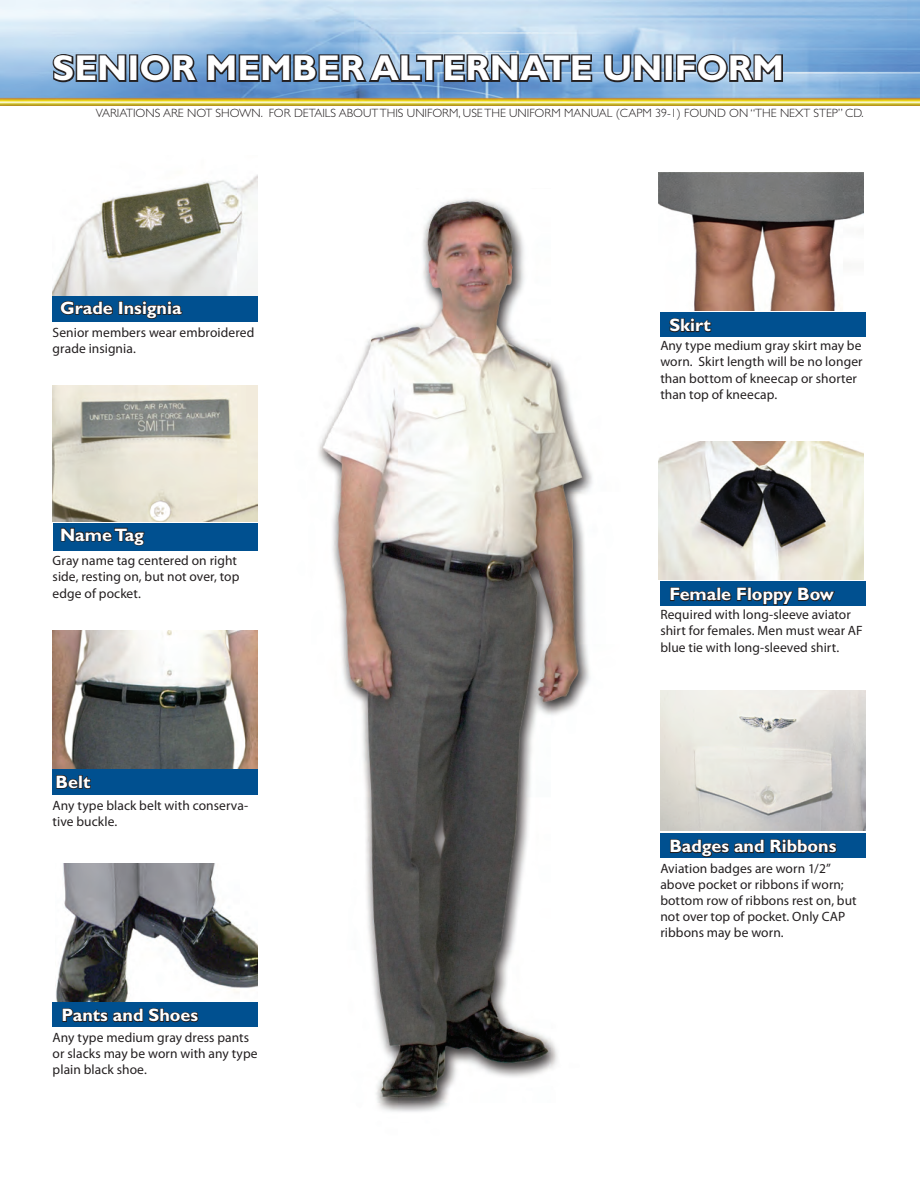
<style>
.page{position:relative;width:920px;height:1190px;background:#fff}
.page>*{position:absolute;margin:0;border:0;box-sizing:border-box;transform-origin:0 0}
.t1{font:700 36px "Gill Sans";color:#fff}
.t2{font:700 18px "Gill Sans";color:#fff}
.t3{font:13.5px/16.2px "Myriad Pro";letter-spacing:.005em;color:#231f20}
.t4{font:300 12px "Gill Sans";color:#231f20}
</style>
<div class="page">
<img style="left:248px;top:198px;width:344px;height:914px">
<img style="left:53px;top:385px;width:205px;height:136px">
<img style="left:55px;top:863px;width:203px;height:139px">
<img style="left:53px;top:174px;width:205px;height:121px">
<img style="left:53px;top:630px;width:205px;height:138px">
<img style="left:658px;top:441px;width:206px;height:138px">
<div style="left:53px;top:1002px;width:205px;height:24px;background:#005090"></div>
<svg style="left:62px;top:1008px;width:137px;height:14px"></svg>
<div style="left:53px;top:296px;width:205px;height:26px;background:#005090"></div>
<svg style="left:60px;top:300px;width:53px;height:15px"></svg>
<div style="left:119px;top:301px;width:4px;height:14px;border:2px solid #231f20"></div>
<svg style="left:123px;top:301px;width:60px;height:18px"></svg>
<div style="left:53px;top:769px;width:205px;height:25px;background:#005090"></div>
<svg style="left:56px;top:775px;width:35px;height:14px"></svg>
<div style="left:53px;top:523px;width:204px;height:27px;background:#005090"></div>
<svg style="left:60px;top:527px;width:85px;height:19px"></svg>
<div style="left:660px;top:833px;width:205px;height:25px;background:#005090"></div>
<svg style="left:670px;top:839px;width:167px;height:18px"></svg>
<img style="left:660px;top:690px;width:205px;height:140px">
<div style="left:660px;top:581px;width:205px;height:25px;background:#005090"></div>
<svg style="left:670px;top:587px;width:165px;height:19px"></svg>
<img style="left:658px;top:172px;width:206px;height:138px">
<div style="left:660px;top:312px;width:205px;height:25px;background:#005090"></div>
<svg style="left:669px;top:318px;width:43px;height:15px"></svg>
<img style="left:0;top:0;width:920px;height:105px">
<svg style="left:51px;top:53px;width:77px;height:31px"></svg>
<div style="left:129px;top:54px;width:9px;height:28px;border:3px solid #231f20"></div>
<svg style="left:138px;top:52px;width:456px;height:32px"></svg>
<svg style="left:602px;top:53px;width:61px;height:31px"></svg>
<div style="left:664px;top:54px;width:9px;height:28px;border:3px solid #231f20"></div>
<svg style="left:674px;top:53px;width:110px;height:31px"></svg>
<svg style="left:916px;top:0;width:4px;height:3px"></svg>
<h1 class="t1" style="left:53px;top:47px;width:733px">SENIOR MEMBER ALTERNATE UNIFORM</h1>
<p class="t4" style="left:96px;top:106px;width:769px">VARIATIONS ARE NOT SHOWN. FOR DETAILS ABOUT THIS UNIFORM, USE THE UNIFORM MANUAL (CAPM 39-1) FOUND ON “THE NEXT STEP” CD.</p>
<h2 class="t2" style="left:60px;top:297px;width:123px">Grade Insignia</h2>
<p class="t3" style="left:53px;top:324px;width:203px">Senior members wear embroidered grade insignia.</p>
<h2 class="t2" style="left:60px;top:524px;width:85px">Name Tag</h2>
<p class="t3" style="left:53px;top:552px;width:188px">Gray name tag centered on right side, resting on, but not over, top edge of pocket.</p>
<h2 class="t2" style="left:56px;top:771px;width:36px">Belt</h2>
<p class="t3" style="left:53px;top:796px;width:197px">Any type black belt with conserva&shy;tive buckle.</p>
<h2 class="t2" style="left:62px;top:1004px;width:138px">Pants and Shoes</h2>
<p class="t3" style="left:53px;top:1028px;width:207px">Any type medium gray dress pants or slacks may be worn with any type plain black shoe.</p>
<h2 class="t2" style="left:669px;top:314px;width:43px">Skirt</h2>
<p class="t3" style="left:660px;top:337px;width:204px">Any type medium gray skirt may be worn. Skirt length will be no longer than bottom of kneecap or shorter than top of kneecap.</p>
<h2 class="t2" style="left:669px;top:583px;width:166px">Female Floppy Bow</h2>
<p class="t3" style="left:660px;top:606px;width:204px">Required with long-sleeve aviator shirt for females. Men must wear AF blue tie with long-sleeved shirt.</p>
<h2 class="t2" style="left:669px;top:835px;width:169px">Badges and Ribbons</h2>
<p class="t3" style="left:660px;top:859px;width:198px">Aviation badges are worn 1/2” above pocket or ribbons if worn; bottom row of ribbons rest on, but not over top of pocket. Only CAP ribbons may be worn.</p>
</div>
